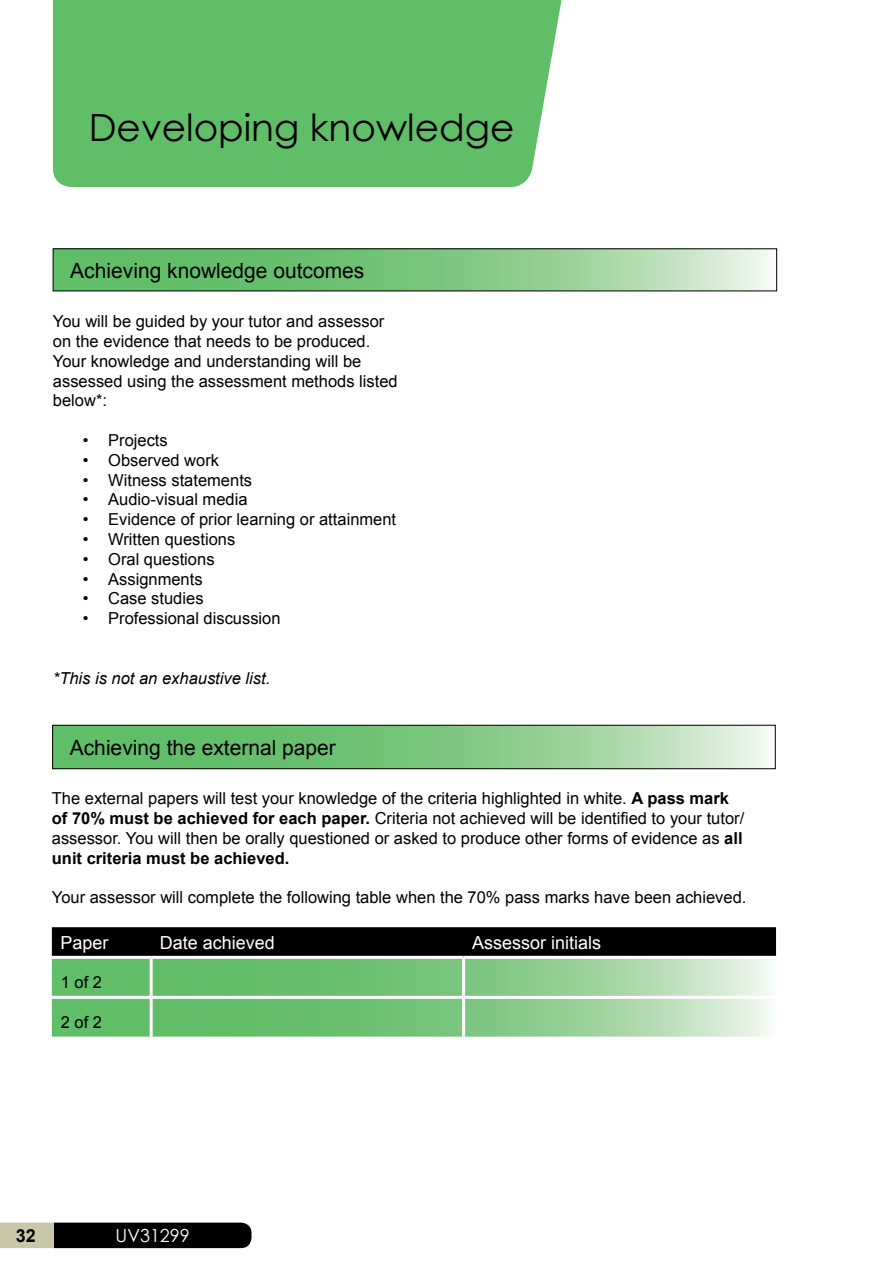
<style>
.page{position:relative;width:893px;height:1263px;background:#fff}
.page>*{position:absolute;margin:0;border:0;box-sizing:border-box;transform-origin:0 0}
.t1{font:37.5px "Century Gothic";color:#000}
.t2{font:21px "Arial";color:#000}
.t3{font:18px "Arial";color:#fff}
.t4{font:18px "Century Gothic";color:#fff}
.t5{font:700 18px "Arial";color:#000}
.t6{font:16.5px/19.8px "Arial";color:#000}
.t7{font:italic 16.5px "Arial";color:#000}
.s1{font-weight:700}
</style>
<div class="page">
<svg style="left:55px;top:251px;width:714px;height:38px;background:#87cb8a"></svg>
<div style="left:52px;top:0;width:510px;height:188px;background:#60bd68"></div>
<svg style="left:54px;top:727px;width:714px;height:40px;background:#87cb8a"></svg>
<div style="left:52px;top:725px;width:723px;height:44px;border:1px solid #000"></div>
<div style="left:52px;top:927px;width:724px;height:29px;background:#000"></div>
<svg style="left:52px;top:959px;width:719px;height:77px;background:#85ca88"></svg>
<hr style="left:52px;top:996px;width:99px;height:3px;background:#fff">
<hr style="left:151px;top:996px;width:313px;height:3px;background:#fff">
<hr style="left:464px;top:996px;width:312px;height:3px;background:#fff">
<hr style="left:150px;top:959px;width:3px;height:37px;background:#fff">
<hr style="left:462px;top:959px;width:3px;height:37px;background:#fff">
<hr style="left:150px;top:999px;width:3px;height:37px;background:#fff">
<hr style="left:462px;top:999px;width:3px;height:37px;background:#fff">
<svg style="left:0;top:1222px;width:251px;height:26px;background:#31312a"></svg>
<h1 class="t1" style="left:89px;top:101px;width:427px">Developing knowledge</h1>
<p class="t2" style="left:70px;top:256px;width:296px">Achieving knowledge outcomes</p>
<p class="t6" style="left:53px;top:312px;width:346px">You will be guided by your tutor and assessor on the evidence that needs to be produced.<br>Your knowledge and understanding will be assessed using the assessment methods listed below*:</p>
<p class="t6" style="left:83px;top:430px;width:87px">• Projects</p>
<p class="t6" style="left:83px;top:450px;width:138px">• Observed work</p>
<p class="t6" style="left:83px;top:470px;width:171px">• Witness statements</p>
<p class="t6" style="left:83px;top:490px;width:166px">• Audio-visual media</p>
<p class="t6" style="left:83px;top:510px;width:315px">• Evidence of prior learning or attainment</p>
<p class="t6" style="left:83px;top:529px;width:154px">• Written questions</p>
<p class="t6" style="left:83px;top:549px;width:133px">• Oral questions</p>
<p class="t6" style="left:83px;top:569px;width:121px">• Assignments</p>
<p class="t6" style="left:83px;top:589px;width:122px">• Case studies</p>
<p class="t6" style="left:83px;top:609px;width:199px">• Professional discussion</p>
<p class="t7" style="left:53px;top:667px;width:219px">*This is not an exhaustive list.</p>
<p class="t2" style="left:70px;top:733px;width:268px">Achieving the external paper</p>
<p class="t6" style="left:52px;top:789px;width:694px">The external papers will test your knowledge of the criteria highlighted in white. <span class="s1">A pass mark of 70% must be achieved for each paper.</span> Criteria not achieved will be identified to your tutor/ assessor. You will then be orally questioned or asked to produce other forms of evidence as <span class="s1">all unit criteria must be achieved.</span></p>
<p class="t6" style="left:52px;top:888px;width:696px">Your assessor will complete the following table when the 70% pass marks have been achieved.</p>
<p class="t3" style="left:60px;top:931px;width:50px">Paper</p>
<p class="t3" style="left:160px;top:931px;width:117px">Date achieved</p>
<p class="t3" style="left:472px;top:931px;width:131px">Assessor initials</p>
<p class="t6" style="left:61px;top:973px;width:43px">1 of 2</p>
<p class="t6" style="left:61px;top:1012px;width:43px">2 of 2</p>
<p class="t5" style="left:16px;top:1224px;width:22px">32</p>
<p class="t4" style="left:116px;top:1222px;width:76px">UV31299</p>
</div>
